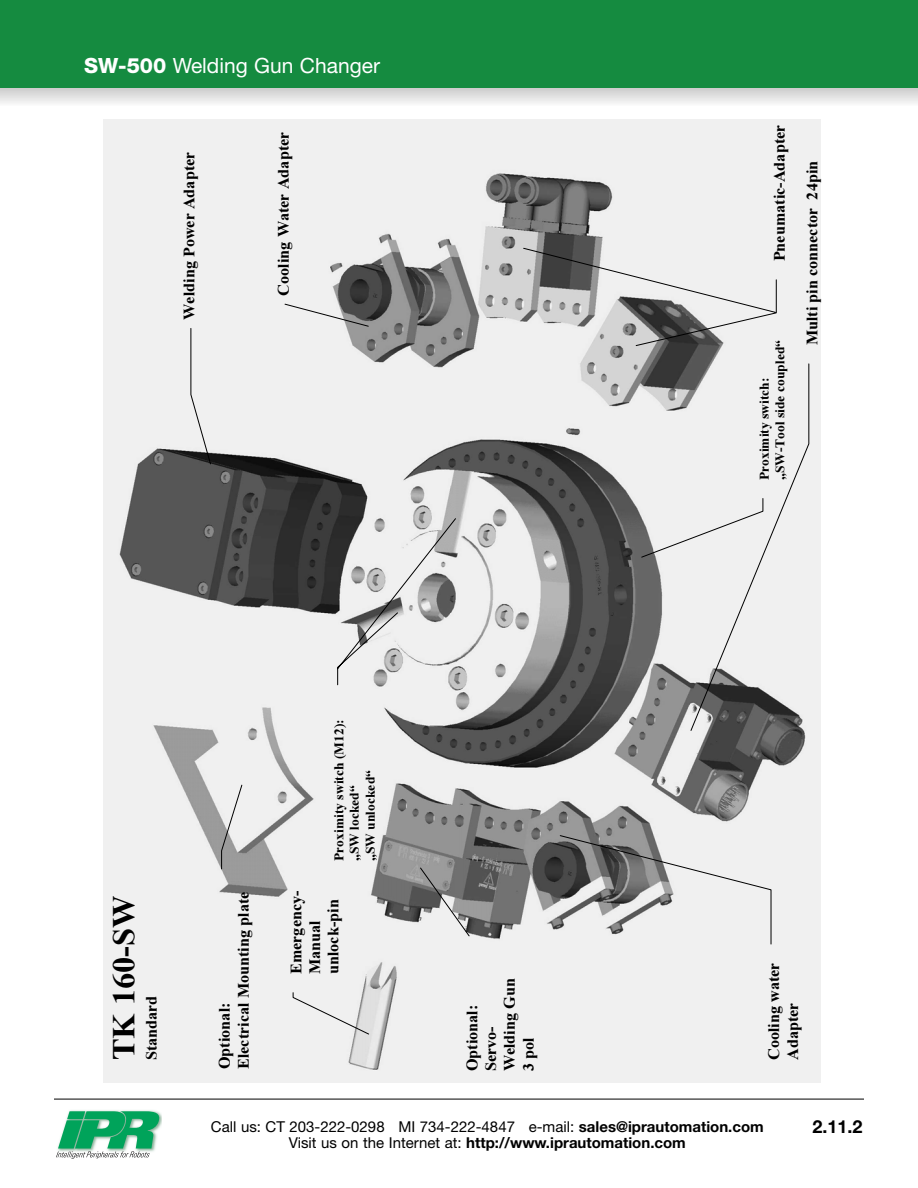
<style>
.page{position:relative;width:918px;height:1188px;background:#fff}
.page>*{position:absolute;margin:0;border:0;box-sizing:border-box;transform-origin:0 0}
.t1{font:32.4px "Times New Roman Bold+T42+FOZEPD";color:#000}
.t2{font:21px "Helvetica Neue";color:#fff}
.t3{font:700 18px "Helvetica Neue";color:#000}
.t4{font:16.2px/18.8px "Times New Roman Bold+T42+FOZEPD";color:#000}
.t5{font:15px/16.5px "Helvetica Neue";color:#000;text-align:center}
.t6{font:13.5px/15.8px "Times New Roman Bold+T42+FOZEPD";color:#000}
.s1{font-weight:800}
.s2{font-weight:700}
</style>
<div class="page">
<svg style="left:56px;top:1111px;width:105px;height:48px"></svg>
<hr style="left:54px;top:1099px;width:810px;height:1px;background:#000">
<hr style="left:0;top:88px;width:918px;height:1px;background:#bdbdbd">
<hr style="left:0;top:89px;width:918px;height:2px;background:#c1c1c1">
<hr style="left:0;top:91px;width:918px;height:1px;background:#c8c8c8">
<hr style="left:0;top:92px;width:918px;height:2px;background:#ccc">
<hr style="left:0;top:94px;width:918px;height:1px;background:#d3d3d3">
<hr style="left:0;top:95px;width:918px;height:2px;background:#d7d7d7">
<hr style="left:0;top:96px;width:918px;height:2px;background:#dbdbdb">
<hr style="left:0;top:98px;width:918px;height:1px;background:#e2e2e2">
<hr style="left:0;top:99px;width:918px;height:2px;background:#e6e6e6">
<hr style="left:0;top:101px;width:918px;height:1px;background:#ededed">
<hr style="left:0;top:102px;width:918px;height:2px;background:#f1f1f1">
<hr style="left:0;top:104px;width:918px;height:1px;background:#f8f8f8">
<hr style="left:0;top:105px;width:918px;height:1px;background:#fbfbfb">
<div style="left:0;top:0;width:918px;height:88px;background:#158b40"></div>
<img style="left:103px;top:119px;width:718px;height:964px">
<svg style="left:190px;top:247px;width:620px;height:788px"></svg>
<p class="t2" style="left:84px;top:58px;width:297px"><span class="s1">SW-500</span> Welding Gun Changer</p>
<p class="t4" style="left:182px;top:320px;width:170px;rotate:-90deg">Welding Power Adapter</p>
<p class="t4" style="left:276px;top:296px;width:165px;rotate:-90deg">Cooling Water Adapter</p>
<h1 class="t1" style="left:113px;top:1060px;width:166px;rotate:-90deg">TK 160-SW</h1>
<p class="t4" style="left:144px;top:1060px;width:66px;rotate:-90deg">Standard</p>
<p class="t4" style="left:217px;top:1069px;width:179px;rotate:-90deg">Optional:<br>Electrical Mounting plate</p>
<p class="t6" style="left:333px;top:861px;width:143px;rotate:-90deg">Proximity switch (M12): „SW locked“<br>„SW unlocked“</p>
<p class="t4" style="left:289px;top:974px;width:85px;rotate:-90deg">Emergency-<br>Manual unlock-pin</p>
<p class="t4" style="left:465px;top:1071px;width:95px;rotate:-90deg">Optional:<br>Servo-<br>Welding Gun<br>3 pol</p>
<p class="t4" style="left:765px;top:345px;width:222px;line-height:32.5px;text-indent:84px;rotate:-90deg">Pneumatic-Adapter<br>Multi pin connector 24pin</p>
<p class="t6" style="left:758px;top:480px;width:142px;rotate:-90deg">Proximity switch: „SW-Tool side coupled“</p>
<p class="t4" style="left:766px;top:1060px;width:99px;rotate:-90deg">Cooling water<br>Adapter</p>
<p class="t5" style="left:211px;top:1120px;width:554px">Call us: CT 203-222-0298 MI 734-222-4847 e-mail: <span class="s2">sales@iprautomation.com<br></span>Visit us on the Internet at: <span class="s2">http://www.iprautomation.com</span></p>
<p class="t3" style="left:812px;top:1120px;width:52px">2.11.2</p>
</div>
